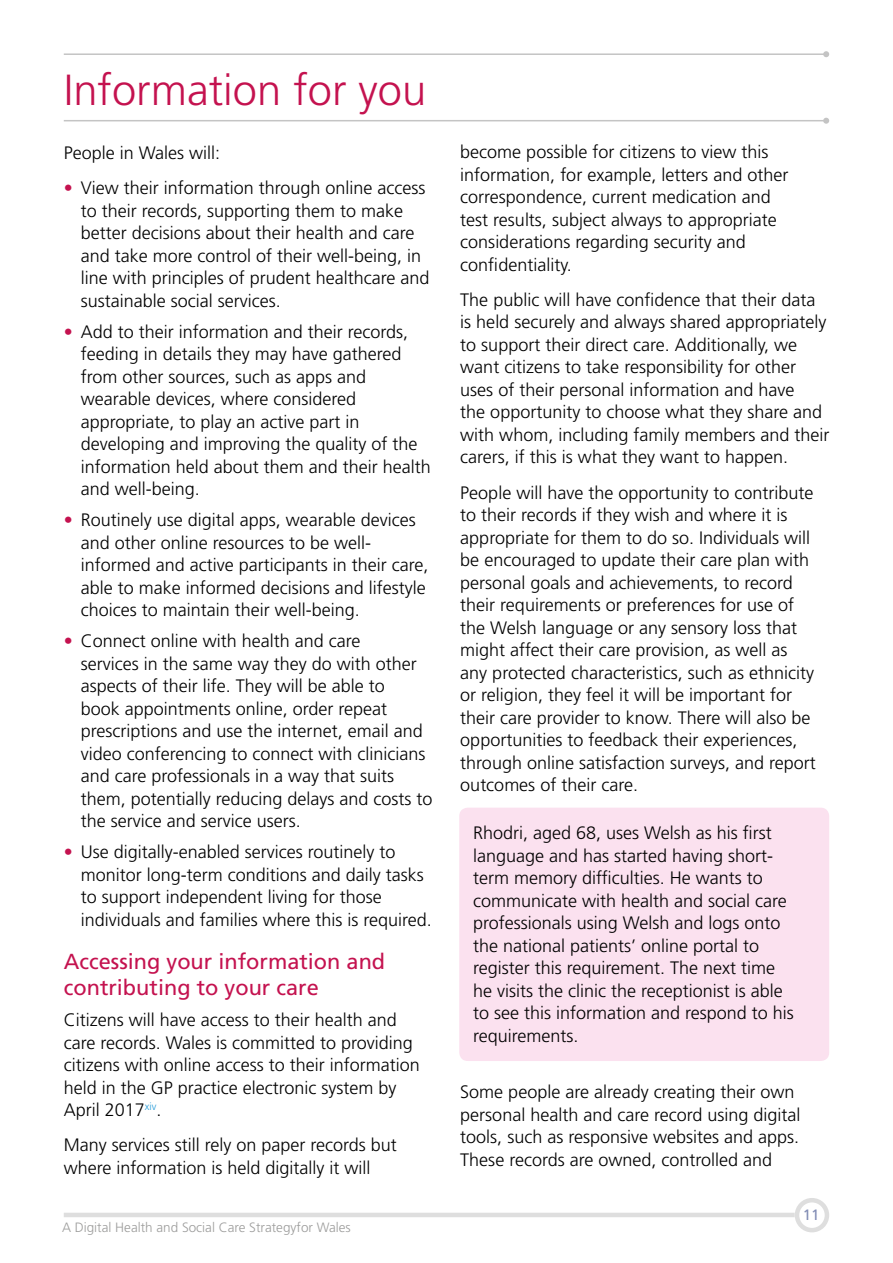
<style>
.page{position:relative;width:893px;height:1263px;background:#fff}
.page>*{position:absolute;margin:0;border:0;box-sizing:border-box;transform-origin:0 0}
.t1{font:300 43.5px "Frutiger LT Std";color:#c4124f}
.t2{font:21.75px/26.1px "Frutiger LT Std";color:#c4124f}
.main_text{font:300 18px/22.5px "Frutiger LT Std";color:#000}
.patient_studies{font:300 18px/22.5px "Frutiger LT Std";color:#000}
.t3{font:15px "Frutiger LT Std";color:#818cb4}
.t4{font:300 13.5px "Frutiger LT Std";color:#9d9d9c}
.s1{color:#c4124f}
</style>
<div class="page">
<div style="left:795px;top:1198px;width:34px;height:34px;border:4px solid #dedede;border-radius:50%"></div>
<hr style="left:64px;top:1213px;width:731px;height:4px;background:#dedede">
<hr style="left:64px;top:53px;width:762px;height:2px;background:#c4c4c4">
<svg style="left:823px;top:51px;width:6px;height:6px"></svg>
<div style="left:459px;top:808px;width:370px;height:253px;background:#fbe1ef;border-radius:9px"></div>
<hr style="left:64px;top:120px;width:762px;height:1px;background:#c4c4c4">
<svg style="left:823px;top:118px;width:6px;height:6px"></svg>
<p class="t1" style="left:64px;top:65px;width:364px">Information for you</p>
<p class="main_text" style="left:64px;top:142px;width:158px">People in Wales will:</p>
<p class="main_text" style="left:81px;top:177px;width:350px;text-indent:-17px"><span class="s1">•</span> View their information through online access to their records, supporting them to make better decisions about their health and care and take more control of their well-being, in line with principles of prudent healthcare and sustainable social services.</p>
<p class="main_text" style="left:81px;top:321px;width:352px;text-indent:-17px"><span class="s1">•</span> Add to their information and their records, feeding in details they may have gathered from other sources, such as apps and wearable devices, where considered appropriate, to play an active part in developing and improving the quality of the information held about them and their health and well-being.</p>
<p class="main_text" style="left:81px;top:509px;width:349px;text-indent:-17px"><span class="s1">•</span> Routinely use digital apps, wearable devices and other online resources to be well&shy;informed and active participants in their care, able to make informed decisions and lifestyle choices to maintain their well-being.</p>
<p class="main_text" style="left:81px;top:630px;width:353px;text-indent:-17px"><span class="s1">•</span> Connect online with health and care<br>services in the same way they do with other aspects of their life. They will be able to<br>book appointments online, order repeat prescriptions and use the internet, email and video conferencing to connect with clinicians and care professionals in a way that suits them, potentially reducing delays and costs to the service and service users.</p>
<p class="main_text" style="left:81px;top:841px;width:353px;text-indent:-17px"><span class="s1">•</span> Use digitally-enabled services routinely to monitor long-term conditions and daily tasks to support independent living for those individuals and families where this is required.</p>
<h4 class="t2" style="left:64px;top:948px;width:323px">Accessing your information and contributing to your care</h4>
<p class="main_text" style="left:64px;top:1009px;width:358px">Citizens will have access to their health and care records. Wales is committed to providing citizens with online access to their information held in the GP practice electronic system by April 2017<sup>xiv</sup>.</p>
<p class="main_text" style="left:64px;top:1134px;width:335px">Many services still rely on paper records but where information is held digitally it will</p>
<p class="t4" style="left:62px;top:1220px;width:290px">A Digital Health and Social Care Strategyfor Wales</p>
<p class="main_text" style="left:460px;top:141px;width:330px">become possible for citizens to view this information, for example, letters and other correspondence, current medication and test results, subject always to appropriate considerations regarding security and confidentiality.</p>
<p class="main_text" style="left:460px;top:289px;width:371px">The public will have confidence that their data is held securely and always shared appropriately to support their direct care. Additionally, we want citizens to take responsibility for other uses of their personal information and have<br>the opportunity to choose what they share and with whom, including family members and their carers, if this is what they want to happen.</p>
<p class="main_text" style="left:460px;top:481px;width:357px">People will have the opportunity to contribute to their records if they wish and where it is appropriate for them to do so. Individuals will be encouraged to update their care plan with personal goals and achievements, to record their requirements or preferences for use of the Welsh language or any sensory loss that might affect their care provision, as well as any protected characteristics, such as ethnicity or religion, they feel it will be important for their care provider to know. There will also be opportunities to feedback their experiences, through online satisfaction surveys, and report outcomes of their care.</p>
<p class="patient_studies" style="left:473px;top:822px;width:322px">Rhodri, aged 68, uses Welsh as his first language and has started having short&shy;term memory difficulties. He wants to communicate with health and social care professionals using Welsh and logs onto the national patients’ online portal to register this requirement. The next time he visits the clinic the receptionist is able to see this information and respond to his requirements.</p>
<p class="main_text" style="left:460px;top:1081px;width:342px">Some people are already creating their own personal health and care record using digital tools, such as responsive websites and apps.<br>These records are owned, controlled and</p>
<p class="t3" style="left:803px;top:1206px;width:18px">11</p>
</div>
